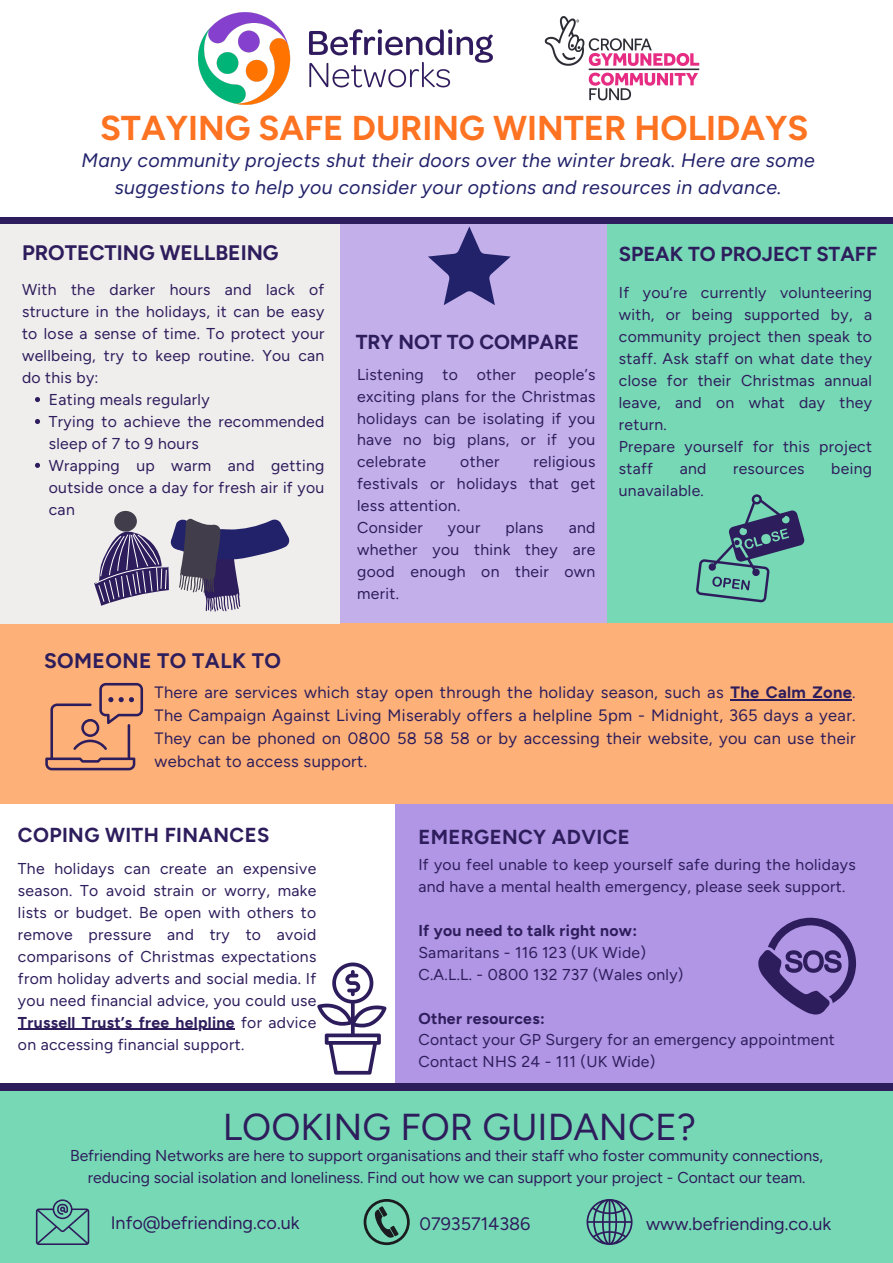
<style>
.page{position:relative;width:893px;height:1263px;background:#fff}
.page>*{position:absolute;margin:0;border:0;box-sizing:border-box;transform-origin:0 0}
.t1{font:37.5px "Figtree";color:#2e1d5c}
.t2{font:700 34.5px "Figtree";color:#fd7322}
.t3{font:700 21px "Figtree";color:#2e1d5c}
.t4{font:700 21px "Figtree";letter-spacing:.02em;color:#2e1d5c}
.t5{font:700 20.25px "Figtree";color:#2e1d5c}
.t6{font:700 20.25px "Figtree";letter-spacing:.02em;color:#2e1d5c}
.t7{font:italic 19.5px/27px "Figtree";letter-spacing:.02em;color:#22226b;text-align:center}
.t8{font:18px "Figtree";color:#2e1d5c}
.t9{font:16.5px/23.1px "Figtree";letter-spacing:.02em;color:#2e1d5c;text-align:justify}
.t10{font:15.75px/21.9px "Figtree";letter-spacing:.02em;color:#2e1d5c;text-align:justify}
.t11{font:15.75px/21.9px "Figtree";color:#2e1d5c;text-align:center}
.t12{font:700 15.75px "Figtree";letter-spacing:.02em;color:#2e1d5c}
.s1{font-weight:700}
</style>
<div class="page">
<div style="left:339px;top:221px;width:268px;height:402px;background:#c3b0ea"></div>
<div style="left:607px;top:217px;width:286px;height:406px;background:#77d8b6"></div>
<div style="left:0;top:1088px;width:893px;height:175px;background:#77d8b6"></div>
<div style="left:395px;top:798px;width:497px;height:291px;background:#b096e4"></div>
<div style="left:0;top:623px;width:892px;height:180px;background:#fdb178"></div>
<div style="left:0;top:217px;width:339px;height:406px;background:#f0eded"></div>
<svg style="left:36px;top:1199px;width:53px;height:46px"></svg>
<svg style="left:363px;top:1199px;width:47px;height:46px"></svg>
<svg style="left:586px;top:1199px;width:46px;height:46px"></svg>
<div style="left:0;top:217px;width:893px;height:7px;background:#2e1d5c"></div>
<div style="left:0;top:1083px;width:893px;height:7px;background:#2e1d5c"></div>
<svg style="left:696px;top:494px;width:108px;height:108px"></svg>
<svg style="left:758px;top:918px;width:98px;height:96px"></svg>
<svg style="left:317px;top:962px;width:69px;height:112px"></svg>
<svg style="left:45px;top:683px;width:98px;height:87px"></svg>
<svg style="left:428px;top:226px;width:82px;height:79px"></svg>
<svg style="left:94px;top:511px;width:196px;height:100px"></svg>
<svg style="left:35px;top:397px;width:5px;height:5px"></svg>
<svg style="left:35px;top:419px;width:5px;height:5px"></svg>
<svg style="left:35px;top:463px;width:5px;height:5px"></svg>
<hr style="left:18px;top:1029px;width:217px;height:1px;background:#2e1d5c">
<hr style="left:730px;top:699px;width:122px;height:1px;background:#2e1d5c">
<img style="left:198px;top:13px;width:294px;height:91px">
<img style="left:544px;top:16px;width:156px;height:85px">
<p class="t2" style="left:100px;top:107px;width:709px">STAYING SAFE DURING WINTER HOLIDAYS</p>
<p class="t7" style="left:82px;top:147px;width:734px">Many community projects shut their doors over the winter break. Here are some suggestions to help you consider your options and resources in advance.</p>
<p class="t3" style="left:22px;top:240px;width:258px">PROTECTING WELLBEING</p>
<p class="t10" style="left:22px;top:279px;width:304px">With the darker hours and lack of structure in the holidays, it can be easy to lose a sense of time. To protect your wellbeing, try to keep routine. You can do this by:</p>
<p class="t10" style="left:49px;top:388px;width:162px">Eating meals regularly</p>
<p class="t10" style="left:49px;top:410px;width:277px">Trying to achieve the recommended sleep of 7 to 9 hours</p>
<p class="t10" style="left:49px;top:454px;width:277px">Wrapping up warm and getting outside once a day for fresh air if you can</p>
<p class="t4" style="left:44px;top:648px;width:238px">SOMEONE TO TALK TO</p>
<p class="t5" style="left:356px;top:329px;width:225px">TRY NOT TO COMPARE</p>
<p class="t10" style="left:357px;top:363px;width:240px">Listening to other people’s exciting plans for the Christmas holidays can be isolating if you have no big plans, or if you celebrate</p>
<p class="t10" style="left:357px;top:451px;width:240px;text-indent:176px">religious festivals or holidays that get less attention.</p>
<p class="t10" style="left:357px;top:517px;width:67px">Consider</p>
<p class="t10" style="left:448px;top:517px;width:34px">your</p>
<p class="t10" style="left:505px;top:517px;width:40px">plans</p>
<p class="t10" style="left:460px;top:451px;width:41px">other</p>
<p class="t10" style="left:357px;top:517px;width:240px;text-indent:211px">and whether you think they are good enough on their own merit.</p>
<p class="t5" style="left:619px;top:241px;width:260px">SPEAK TO PROJECT STAFF</p>
<p class="t10" style="left:619px;top:282px;width:255px">If you’re currently volunteering with, or being supported by, a community project then speak to staff. Ask staff on what date they close for their Christmas annual leave, and on what day they return.</p>
<p class="t10" style="left:619px;top:435px;width:255px">Prepare yourself for this project staff</p>
<p class="t10" style="left:680px;top:457px;width:28px">and</p>
<p class="t10" style="left:733px;top:457px;width:73px">resources</p>
<p class="t10" style="left:831px;top:457px;width:42px">being</p>
<p class="t10" style="left:619px;top:479px;width:87px">unavailable.</p>
<p class="t9" style="left:155px;top:681px;width:702px">There are services which stay open through the holiday season, such as <span class="s1">The Calm Zone</span>.<br>The Campaign Against Living Miserably offers a helpline 5pm - Midnight, 365 days a year.<br>They can be phoned on 0800 58 58 58 or by accessing their website, you can use their webchat to access support.</p>
<p class="t6" style="left:18px;top:823px;width:253px">COPING WITH FINANCES</p>
<p class="t10" style="left:18px;top:857px;width:300px">The holidays can create an expensive season. To avoid strain or worry, make lists or budget. Be open with others to remove pressure and try to avoid comparisons of Christmas expectations from holiday adverts and social media. If you need financial advice, you could use <span class="s1">Trussell Trust’s free helpline</span> for advice on accessing financial support.</p>
<p class="t6" style="left:418px;top:825px;width:213px">EMERGENCY ADVICE</p>
<p class="t10" style="left:418px;top:853px;width:439px">If you feel unable to keep yourself safe during the holidays and have a mental health emergency, please seek support.</p>
<p class="t12" style="left:418px;top:921px;width:220px">If you need to talk right now:</p>
<p class="t10" style="left:418px;top:941px;width:229px">Samaritans - 116 123 (UK Wide)</p>
<p class="t10" style="left:418px;top:963px;width:267px">C.A.L.L. - 0800 132 737 (Wales only)</p>
<p class="t12" style="left:418px;top:1008px;width:128px">Other resources:</p>
<p class="t10" style="left:418px;top:1029px;width:418px">Contact your GP Surgery for an emergency appointment</p>
<p class="t10" style="left:418px;top:1051px;width:239px">Contact NHS 24 - 111 (UK Wide)</p>
<p class="t1" style="left:223px;top:1104px;width:475px">LOOKING FOR GUIDANCE?</p>
<p class="t11" style="left:70px;top:1145px;width:754px">Befriending Networks are here to support organisations and their staff who foster community connections, reducing social isolation and loneliness. Find out how we can support your project - Contact our team.</p>
<p class="t8" style="left:111px;top:1211px;width:190px">Info@befriending.co.uk</p>
<p class="t8" style="left:419px;top:1213px;width:112px">07935714386</p>
<p class="t8" style="left:646px;top:1213px;width:187px">www.befriending.co.uk</p>
</div>
